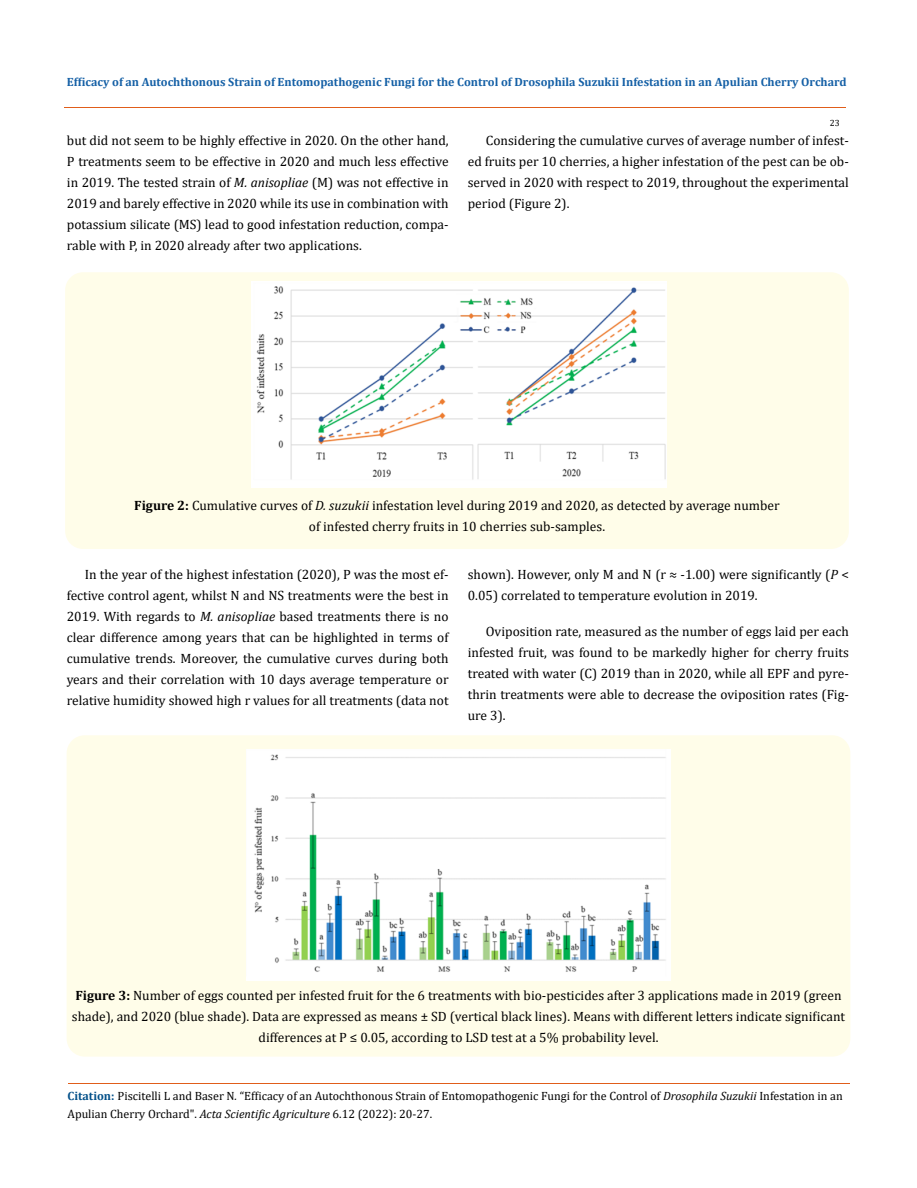
<style>
.page{position:relative;width:917px;height:1188px;background:#fff}
.page>*{position:absolute;margin:0;border:0;box-sizing:border-box;transform-origin:0 0}
.t1{font:13.5px/21px "Cambria";color:#000;text-align:justify}
.t2{font:12px/18px "Cambria";color:#000}
.t3{font:700 12px "Cambria";color:#1560a6}
.t4{font:9px "Cambria";color:#000}
.s1{font-style:italic}
.s2{font-weight:700}
.s3{font-weight:700;color:#035089}
</style>
<div class="page">
<div style="left:65px;top:272px;width:783px;height:277px;background:#fffde9;border-radius:18px"></div>
<img style="left:251px;top:282px;width:415px;height:206px">
<div style="left:67px;top:735px;width:783px;height:322px;background:#fffde9;border-radius:18px"></div>
<img style="left:247px;top:749px;width:423px;height:231px">
<hr style="left:64px;top:108px;width:781px;height:1px;background:#e05d1a">
<hr style="left:68px;top:1083px;width:781px;height:1px;background:#e05d1a">
<p class="t3" style="left:67px;top:73px;width:781px">Efficacy of an Autochthonous Strain of Entomopathogenic Fungi for the Control of Drosophila Suzukii Infestation in an Apulian Cherry Orchard</p>
<p class="t4" style="left:829px;top:118px;width:11px">23</p>
<p class="t1" style="left:67px;top:130px;width:383px">but did not seem to be highly effective in 2020. On the other hand, P treatments seem to be effective in 2020 and much less effective in 2019. The tested strain of <span class="s1">M. anisopliae</span> (M) was not effective in 2019 and barely effective in 2020 while its use in combination with potassium silicate (MS) lead to good infestation reduction, compa&shy;rable with P, in 2020 already after two applications.</p>
<p class="t1" style="left:468px;top:130px;width:382px;text-indent:18px">Considering the cumulative curves of average number of infest&shy;ed fruits per 10 cherries, a higher infestation of the pest can be ob&shy;served in 2020 with respect to 2019, throughout the experimental period (Figure 2).</p>
<p class="t1" style="left:134px;top:495px;width:647px;text-align:center"><span class="s2">Figure 2:</span> Cumulative curves of <span class="s1">D. suzukii</span> infestation level during 2019 and 2020, as detected by average number of infested cherry fruits in 10 cherries sub-samples.</p>
<p class="t1" style="left:67px;top:564px;width:383px;text-indent:18px">In the year of the highest infestation (2020), P was the most ef&shy;fective control agent, whilst N and NS treatments were the best in 2019. With regards to <span class="s1">M. anisopliae</span> based treatments there is no clear difference among years that can be highlighted in terms of cumulative trends. Moreover, the cumulative curves during both years and their correlation with 10 days average temperature or relative humidity showed high r values for all treatments (data not</p>
<p class="t1" style="left:468px;top:564px;width:382px">shown). However, only M and N (r ≈ -1.00) were significantly (<span class="s1">P</span> &lt;<br>0.05) correlated to temperature evolution in 2019.</p>
<p class="t1" style="left:468px;top:621px;width:382px;text-indent:18px">Oviposition rate, measured as the number of eggs laid per each infested fruit, was found to be markedly higher for cherry fruits treated with water (C) 2019 than in 2020, while all EPF and pyre&shy;thrin treatments were able to decrease the oviposition rates (Fig&shy;ure 3).</p>
<p class="t1" style="left:72px;top:985px;width:774px;text-align:center"><span class="s2">Figure 3:</span> Number of eggs counted per infested fruit for the 6 treatments with bio-pesticides after 3 applications made in 2019 (green shade), and 2020 (blue shade). Data are expressed as means ± SD (vertical black lines). Means with different letters indicate significant differences at P ≤ 0.05, according to LSD test at a 5% probability level.</p>
<p class="t2" style="left:68px;top:1087px;width:776px"><span class="s3">Citation:</span> Piscitelli L and Baser N<span class="s1">.</span> “Efficacy of an Autochthonous Strain of Entomopathogenic Fungi for the Control of <span class="s1">Drosophila Suzukii</span> Infestation in an<br>Apulian Cherry Orchard". <span class="s1">Acta Scientific Agriculture</span> 6.12 (2022): 20-27.</p>
</div>
